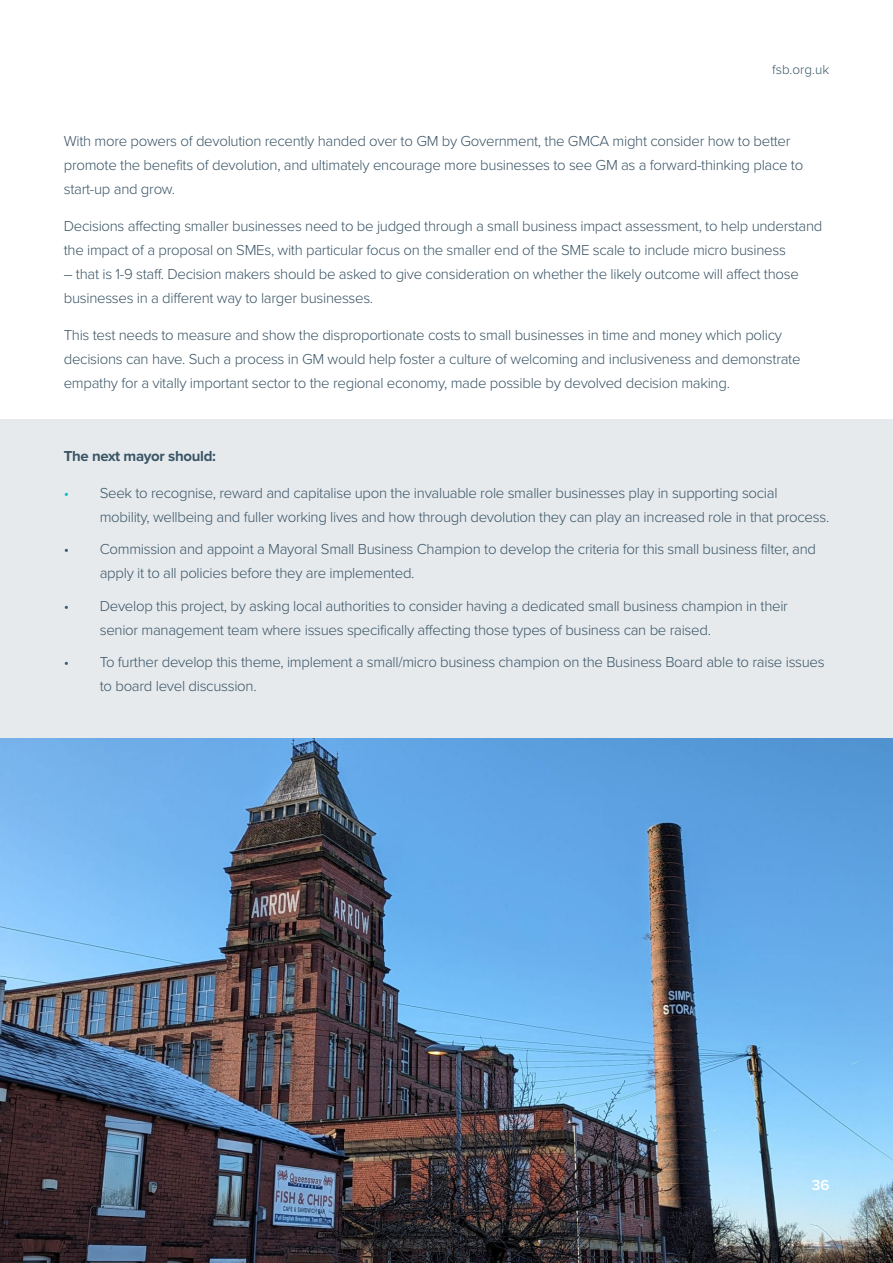
<style>
.page{position:relative;width:893px;height:1263px;background:#fff}
.page>*{position:absolute;margin:0;border:0;box-sizing:border-box;transform-origin:0 0}
.t1{font:300 15px/24px "Proxima Nova";letter-spacing:-.02em;color:#3b5566}
.t2{font:700 15px "Proxima Nova";letter-spacing:-.02em;color:#3b5566}
.t3{font:600 15px "Proxima Nova";color:#fff}
.t4{font:300 13.5px "Proxima Nova";color:#3b5566}
.s1{font-style:italic;color:#08babf}
</style>
<div class="page">
<img style="left:0;top:738px;width:893px;height:525px">
<div style="left:0;top:419px;width:893px;height:319px;background:#e6eaed"></div>
<p class="t4" style="left:772px;top:60px;width:58px">fsb.org.uk</p>
<p class="t1" style="left:64px;top:128px;width:741px">With more powers of devolution recently handed over to GM by Government, the GMCA might consider how to better promote the benefits of devolution, and ultimately encourage more businesses to see GM as a forward-thinking place to start-up and grow.</p>
<p class="t1" style="left:64px;top:213px;width:760px">Decisions affecting smaller businesses need to be judged through a small business impact assessment, to help understand the impact of a proposal on SMEs, with particular focus on the smaller end of the SME scale to include micro business</p>
<p class="t1" style="left:64px;top:261px;width:737px">– that is 1-9 staff. Decision makers should be asked to give consideration on whether the likely outcome will affect those businesses in a different way to larger businesses.</p>
<p class="t1" style="left:64px;top:322px;width:738px">This test needs to measure and show the disproportionate costs to small businesses in time and money which policy decisions can have. Such a process in GM would help foster a culture of welcoming and inclusiveness and demonstrate empathy for a vitally important sector to the regional economy, made possible by devolved decision making.</p>
<p class="t2" style="left:64px;top:445px;width:154px">The next mayor should:</p>
<p class="t1" style="left:100px;top:480px;width:731px;text-indent:-36px"><span class="s1">•</span> Seek to recognise, reward and capitalise upon the invaluable role smaller businesses play in supporting social mobility, wellbeing and fuller working lives and how through devolution they can play an increased role in that process.</p>
<p class="t1" style="left:100px;top:536px;width:718px;text-indent:-36px">• Commission and appoint a Mayoral Small Business Champion to develop the criteria for this small business filter, and apply it to all policies before they are implemented.</p>
<p class="t1" style="left:100px;top:593px;width:690px;text-indent:-36px">• Develop this project, by asking local authorities to consider having a dedicated small business champion in their senior management team where issues specifically affecting those types of business can be raised.</p>
<p class="t1" style="left:100px;top:649px;width:726px;text-indent:-36px">• To further develop this theme, implement a small/micro business champion on the Business Board able to raise issues to board level discussion.</p>
<p class="t3" style="left:812px;top:1173px;width:19px">36</p>
</div>
